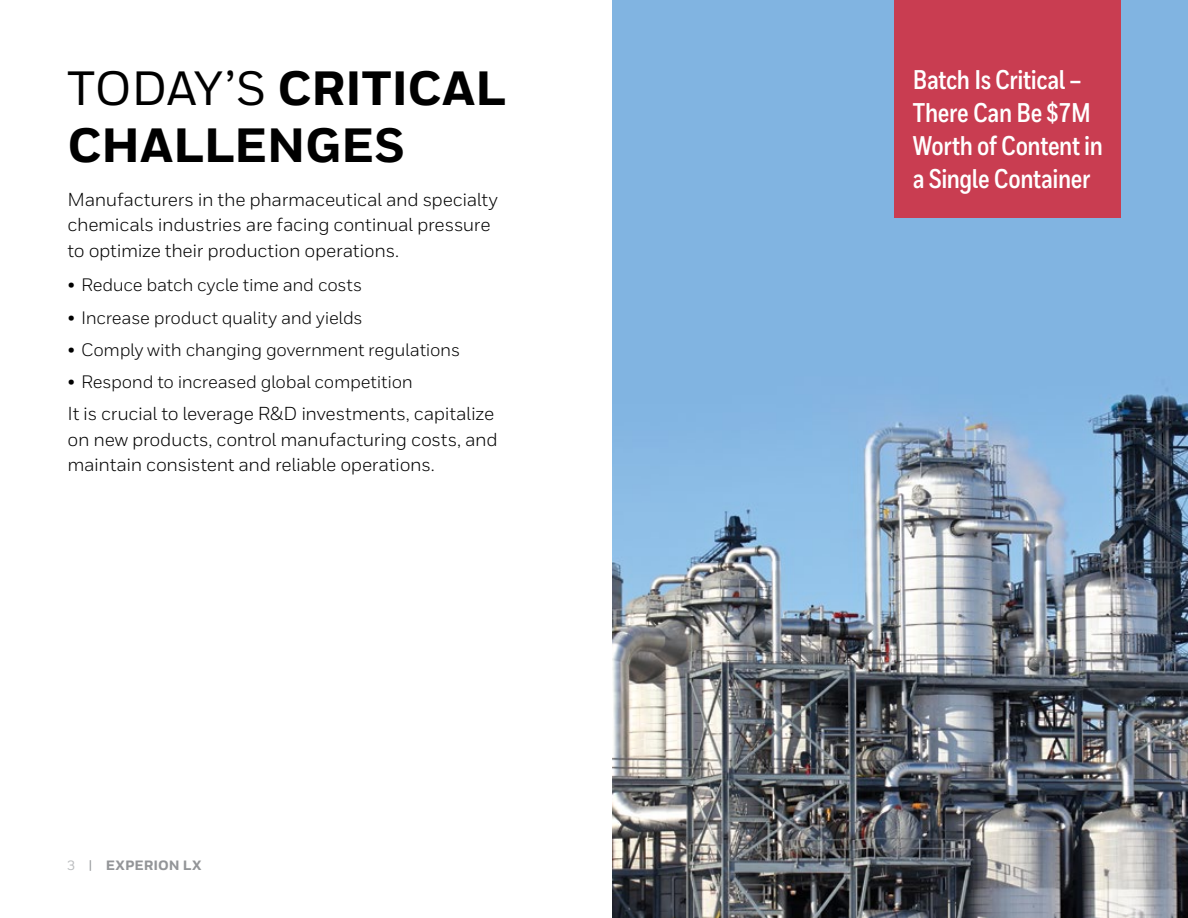
<style>
.page{position:relative;width:1188px;height:918px;background:#fff}
.page>*{position:absolute;margin:0;border:0;box-sizing:border-box;transform-origin:0 0}
.t1{font:800 48px/57.6px "Honeywell Sans";letter-spacing:-.005em;color:#000}
.t2{font:700 27px/33px "Honeywell Cond";letter-spacing:-.015em;color:#fff}
.t3{font:18.75px/25.5px "Honeywell Sans";letter-spacing:-.02em;color:#000}
.t4{font:18px "Honeywell Sans";letter-spacing:-.015em;color:#000}
.t5{font:800 13.5px "Honeywell Sans";letter-spacing:.005em;color:#939598}
.s1{font-weight:500}
.s2{font-weight:500;color:#bcbec0}
.s3{font-weight:500;font-size:12.9px}
</style>
<div class="page">
<img style="left:613px;top:0;width:575px;height:918px">
<div style="left:895px;top:0;width:226px;height:218px;background:#c93d51"></div>
<h1 class="t1" style="left:68px;top:61px;width:440px"><span class="s1">TODAY’S</span> CRITICAL<br>CHALLENGES</h1>
<p class="t3" style="left:68px;top:187px;width:432px">Manufacturers in the pharmaceutical and specialty chemicals industries are facing continual pressure to optimize their production operations.</p>
<p class="t4" style="left:68px;top:274px;width:296px">• Reduce batch cycle time and costs</p>
<p class="t4" style="left:68px;top:307px;width:297px">• Increase product quality and yields</p>
<p class="t4" style="left:68px;top:339px;width:394px">• Comply with changing government regulations</p>
<p class="t4" style="left:68px;top:371px;width:347px">• Respond to increased global competition</p>
<p class="t3" style="left:68px;top:401px;width:432px">It is crucial to leverage R&amp;D investments, capitalize on new products, control manufacturing costs, and maintain consistent and reliable operations.</p>
<p class="t5" style="left:67px;top:857px;width:136px"><span class="s2">3</span> <span class="s3">|</span> EXPERION LX</p>
<h2 class="t2" style="left:913px;top:64px;width:192px">Batch Is Critical –<br>There Can Be $7M<br>Worth of Content in a Single Container</h2>
</div>
